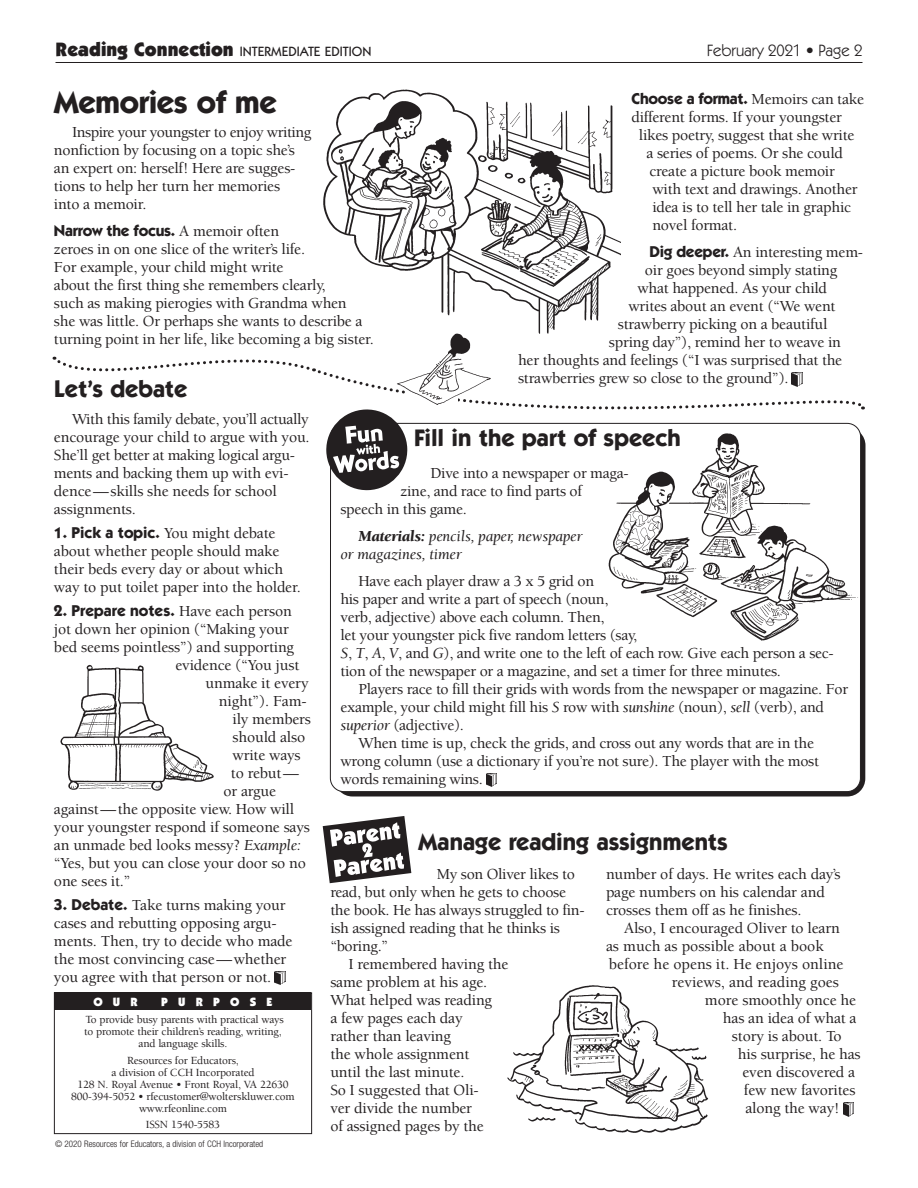
<style>
.page{position:relative;width:918px;height:1188px;background:#fff}
.page>*{position:absolute;margin:0;border:0;box-sizing:border-box;transform-origin:0 0}
.t1{font:700 31.5px "ITC Kabel Std";letter-spacing:-.01em;color:#231f20}
.t2{font:700 24px "ITC Kabel Std";color:#231f20}
.t3{font:16.5px "ITC Kabel Std";color:#231f20}
.t4{font:500 15.75px/18px "Berkeley Std";letter-spacing:-.015em;color:#231f20}
.t5{font:700 15.75px "ITC Kabel Std";letter-spacing:-.005em;color:#231f20}
.t6{font:italic 15.75px/18px "Berkeley Std";letter-spacing:-.01em;color:#231f20}
.t7{font:500 13.5px "ITC Kabel Std";color:#231f20}
.t8{font:900 12px "ITC Kabel Std";letter-spacing:.85em;color:#fff}
.t9{font:500 11.25px/12px "Berkeley Std";letter-spacing:-.015em;color:#231f20;text-align:center}
.t10{font:300 condensed 9px "Helvetica Neue";color:#231f20}
.s1{font-weight:900;font-size:19.5px}
.s2{font-family:"Berkeley Std";font-weight:500}
.s3{font-family:"ITC Kabel Std";font-weight:700}
.s4{font-weight:400;font-style:italic}
.s5{font-weight:900}
</style>
<div class="page">
<div style="left:54px;top:992px;width:258px;height:142px;border:1px solid #231f20"></div>
<div style="left:55px;top:992px;width:256px;height:18px;background:#231f20"></div>
<hr style="left:56px;top:62px;width:806px;height:1px;background:#231f20">
<img style="left:486px;top:773px;width:11px;height:14px">
<img style="left:275px;top:971px;width:10px;height:14px">
<svg style="left:843px;top:1103px;width:10px;height:13px"></svg>
<svg style="left:323px;top:816px;width:88px;height:67px"></svg>
<svg style="left:54px;top:356px;width:811px;height:135px"></svg>
<img style="left:323px;top:89px;width:297px;height:245px">
<img style="left:606px;top:431px;width:254px;height:210px">
<img style="left:507px;top:985px;width:202px;height:148px">
<img style="left:60px;top:664px;width:154px;height:127px">
<img style="left:394px;top:331px;width:100px;height:75px">
<h1 class="t7" style="left:56px;top:44px;width:317px"><span class="s1">Reading Connection</span> INTERMEDIATE EDITION</h1>
<h1 class="t3" style="left:707px;top:41px;width:157px">February 2021 • Page 2</h1>
<p class="t1" style="left:54px;top:83px;width:225px">Memories of me</p>
<p class="t5" style="left:632px;top:89px;width:234px">Choose a format. <span class="s2">Memoirs can take</span></p>
<p class="t4" style="left:632px;top:109px;width:212px">different forms. If your youngster</p>
<p class="t4" style="left:639px;top:127px;width:217px">likes poetry, suggest that she write</p>
<p class="t4" style="left:646px;top:145px;width:198px">a series of poems. Or she could</p>
<p class="t4" style="left:649px;top:163px;width:187px">create a picture book memoir</p>
<p class="t4" style="left:652px;top:181px;width:207px">with text and drawings. Another</p>
<p class="t4" style="left:652px;top:199px;width:200px">idea is to tell her tale in graphic</p>
<p class="t4" style="left:652px;top:217px;width:86px">novel format.</p>
<p class="t4" style="left:649px;top:244px;width:215px"><span class="s3">Dig deeper.</span> An interesting mem-</p>
<p class="t4" style="left:645px;top:262px;width:194px">oir goes beyond simply stating</p>
<p class="t4" style="left:637px;top:280px;width:191px">what happened. As your child</p>
<p class="t4" style="left:628px;top:298px;width:209px">writes about an event (“We went</p>
<p class="t4" style="left:618px;top:316px;width:211px">strawberry picking on a beautiful</p>
<p class="t4" style="left:609px;top:334px;width:233px">spring day”), remind her to weave in</p>
<p class="t4" style="left:518px;top:352px;width:326px">her thoughts and feelings (“I was surprised that the</p>
<p class="t4" style="left:518px;top:370px;width:272px">strawberries grew so close to the ground”).</p>
<p class="t4" style="left:54px;top:123px;width:259px;text-indent:18px">Inspire your youngster to enjoy writing nonfiction by focusing on a topic she’s an expert on: herself! Here are sugges&shy;tions to help her turn her memories<br>into a memoir.</p>
<p class="t4" style="left:54px;top:222px;width:321px"><span class="s3">Narrow the focus.</span> A memoir often<br>zeroes in on one slice of the writer’s life.<br>For example, your child might write<br>about the first thing she remembers clearly,<br>such as making pierogies with Grandma when<br>she was little. Or perhaps she wants to describe a turning point in her life, like becoming a big sister.</p>
<p class="t2" style="left:54px;top:374px;width:135px">Let’s debate</p>
<p class="t4" style="left:54px;top:410px;width:257px;text-indent:18px">With this family debate, you’ll actually encourage your child to argue with you.<br>She’ll get better at making logical argu&shy;ments and backing them up with evi&shy;dence—skills she needs for school assignments.</p>
<p class="t4" style="left:54px;top:524px;width:248px"><span class="s3">1. Pick a topic.</span> You might debate about whether people should make their beds every day or about which way to put toilet paper into the holder.</p>
<p class="t5" style="left:54px;top:601px;width:239px">2. Prepare notes. <span class="s2">Have each person</span></p>
<p class="t4" style="left:54px;top:620px;width:236px">jot down her opinion (“Making your</p>
<p class="t4" style="left:54px;top:638px;width:242px">bed seems pointless”) and supporting</p>
<p class="t4" style="left:175px;top:656px;width:125px">evidence (“You just</p>
<p class="t4" style="left:205px;top:674px;width:105px">unmake it every</p>
<p class="t4" style="left:219px;top:692px;width:89px">night”). Fam-</p>
<p class="t4" style="left:232px;top:710px;width:80px">ily members</p>
<p class="t4" style="left:232px;top:728px;width:74px">should also</p>
<p class="t4" style="left:232px;top:746px;width:70px">write ways</p>
<p class="t4" style="left:231px;top:764px;width:69px">to rebut—</p>
<p class="t4" style="left:223px;top:782px;width:54px">or argue</p>
<p class="t4" style="left:54px;top:800px;width:242px">against—the opposite view. How will</p>
<p class="t4" style="left:54px;top:818px;width:258px">your youngster respond if someone says</p>
<p class="t4" style="left:54px;top:836px;width:249px">an unmade bed looks messy? <span class="s4">Example:</span></p>
<p class="t4" style="left:54px;top:854px;width:254px">“Yes, but you can close your door so no</p>
<p class="t4" style="left:54px;top:872px;width:78px">one sees it.”</p>
<p class="t4" style="left:54px;top:896px;width:240px"><span class="s3">3. Debate.</span> Take turns making your cases and rebutting opposing argu&shy;ments. Then, try to decide who made the most convincing case—whether you agree with that person or not.</p>
<h2 class="t2" style="left:414px;top:424px;width:268px">Fill in the part of speech</h2>
<p class="t4" style="left:430px;top:464px;width:200px">Dive into a newspaper or maga-</p>
<p class="t4" style="left:400px;top:482px;width:183px">zine, and race to find parts of</p>
<p class="t4" style="left:340px;top:500px;width:128px">speech in this game.</p>
<p class="t6" style="left:340px;top:527px;width:244px;text-indent:18px"><span class="s5">Materials:</span> pencils, paper, newspaper or magazines, timer</p>
<p class="t4" style="left:358px;top:572px;width:237px">Have each player draw a 3 x 5 grid on</p>
<p class="t4" style="left:340px;top:590px;width:270px">his paper and write a part of speech (noun,</p>
<p class="t4" style="left:340px;top:608px;width:266px">verb, adjective) above each column. Then,</p>
<p class="t4" style="left:340px;top:626px;width:298px">let your youngster pick five random letters (say,</p>
<p class="t4" style="left:340px;top:644px;width:495px"><span class="s4">S</span>, <span class="s4">T</span>, <span class="s4">A</span>, <span class="s4">V</span>, and <span class="s4">G</span>), and write one to the left of each row. Give each person a sec-</p>
<p class="t4" style="left:340px;top:662px;width:442px">tion of the newspaper or a magazine, and set a timer for three minutes.</p>
<p class="t4" style="left:358px;top:680px;width:491px">Players race to fill their grids with words from the newspaper or magazine. For</p>
<p class="t4" style="left:340px;top:698px;width:485px">example, your child might fill his <span class="s4">S</span> row with <span class="s4">sunshine</span> (noun), <span class="s4">sell</span> (verb), and</p>
<p class="t4" style="left:340px;top:716px;width:125px"><span class="s4">superior</span> (adjective).</p>
<p class="t4" style="left:358px;top:734px;width:457px">When time is up, check the grids, and cross out any words that are in the</p>
<p class="t4" style="left:340px;top:752px;width:480px">wrong column (use a dictionary if you’re not sure). The player with the most</p>
<p class="t4" style="left:340px;top:770px;width:144px">words remaining wins.</p>
<h2 class="t2" style="left:418px;top:827px;width:311px">Manage reading assignments</h2>
<p class="t4" style="left:606px;top:866px;width:236px">number of days. He writes each day’s</p>
<p class="t4" style="left:606px;top:884px;width:220px">page numbers on his calendar and</p>
<p class="t4" style="left:606px;top:902px;width:197px">crosses them off as he finishes.</p>
<p class="t4" style="left:624px;top:920px;width:217px">Also, I encouraged Oliver to learn</p>
<p class="t4" style="left:606px;top:938px;width:219px">as much as possible about a book</p>
<p class="t4" style="left:609px;top:956px;width:236px">before he opens it. He enjoys online</p>
<p class="t4" style="left:672px;top:974px;width:169px">reviews, and reading goes</p>
<p class="t4" style="left:705px;top:992px;width:153px">more smoothly once he</p>
<p class="t4" style="left:723px;top:1010px;width:135px">has an idea of what a</p>
<p class="t4" style="left:732px;top:1028px;width:111px">story is about. To</p>
<p class="t4" style="left:738px;top:1046px;width:124px">his surprise, he has</p>
<p class="t4" style="left:742px;top:1064px;width:114px">even discovered a</p>
<p class="t4" style="left:744px;top:1082px;width:113px">few new favorites</p>
<p class="t4" style="left:745px;top:1100px;width:96px">along the way!</p>
<p class="t4" style="left:437px;top:866px;width:140px">My son Oliver likes to</p>
<p class="t4" style="left:330px;top:884px;width:237px">read, but only when he gets to choose</p>
<p class="t4" style="left:330px;top:902px;width:256px">the book. He has always struggled to fin-</p>
<p class="t4" style="left:330px;top:920px;width:231px">ish assigned reading that he thinks is</p>
<p class="t4" style="left:330px;top:938px;width:59px">“boring.”</p>
<p class="t4" style="left:348px;top:956px;width:162px">I remembered having the</p>
<p class="t4" style="left:330px;top:974px;width:159px">same problem at his age.</p>
<p class="t4" style="left:330px;top:992px;width:163px">What helped was reading</p>
<p class="t4" style="left:330px;top:1010px;width:134px">a few pages each day</p>
<p class="t4" style="left:330px;top:1028px;width:122px">rather than leaving</p>
<p class="t4" style="left:330px;top:1046px;width:141px">the whole assignment</p>
<p class="t4" style="left:330px;top:1064px;width:136px">until the last minute.</p>
<p class="t4" style="left:330px;top:1082px;width:150px">So I suggested that Oli-</p>
<p class="t4" style="left:330px;top:1100px;width:143px">ver divide the number</p>
<p class="t4" style="left:330px;top:1118px;width:155px">of assigned pages by the</p>
<p class="t8" style="left:93px;top:994px;width:46px">OUR</p>
<p class="t8" style="left:161px;top:994px;width:113px">PURPOSE</p>
<p class="t9" style="left:84px;top:1014px;width:201px">To provide busy parents with practical ways to promote their children’s reading, writing, and language skills.</p>
<p class="t9" style="left:71px;top:1055px;width:225px">Resources for Educators,<br>a division of CCH Incorporated<br>128 N. Royal Avenue • Front Royal, VA 22630<br>800-394-5052 • rfecustomer@wolterskluwer.com www.rfeonline.com</p>
<p class="t9" style="left:146px;top:1119px;width:76px">ISSN 1540-5583</p>
<p class="t10" style="left:55px;top:1139px;width:210px">© 2020 Resources for Educators, a division of CCH Incorporated</p>
</div>
